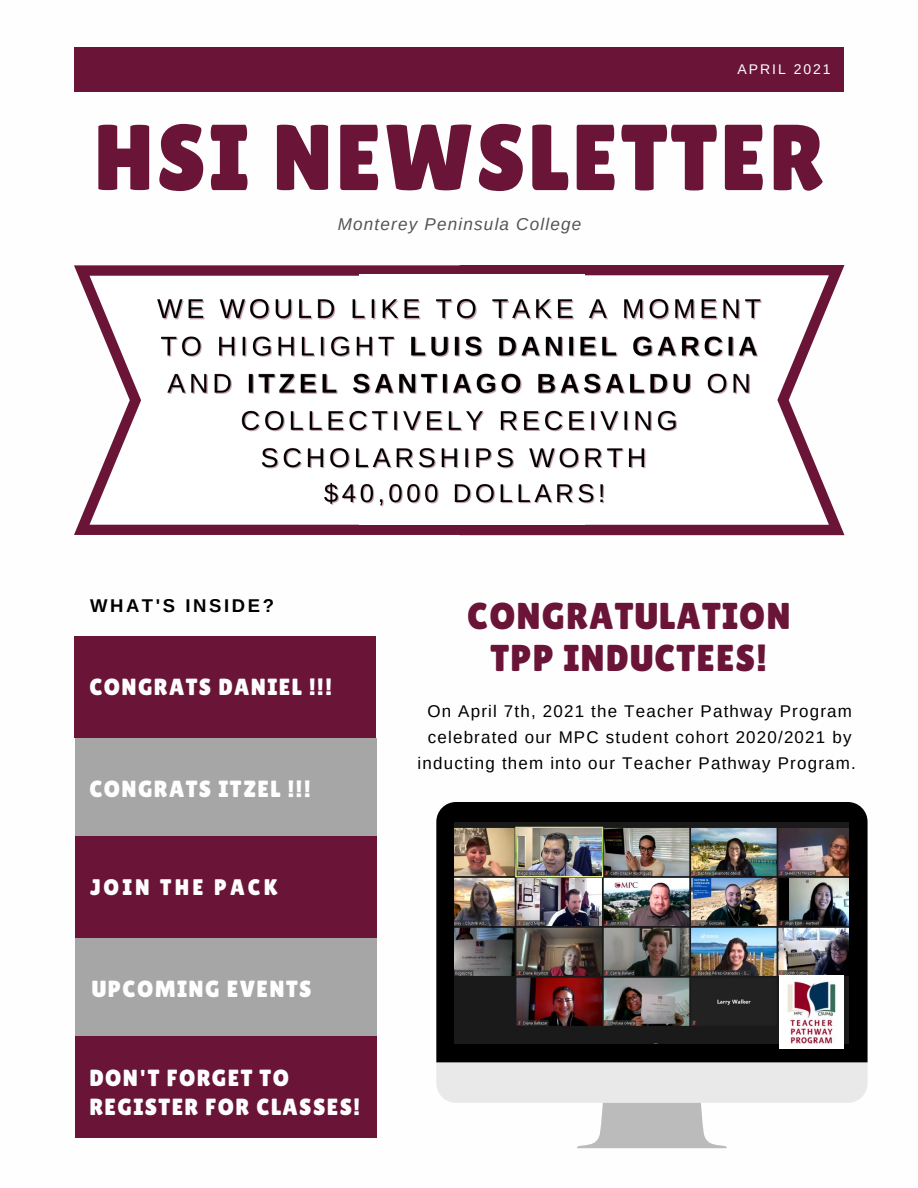
<style>
.page{position:relative;width:918px;height:1188px;background:#fff}
.page>*{position:absolute;margin:0;border:0;box-sizing:border-box;transform-origin:0 0}
.t1{font:93.45px "Lilita One";letter-spacing:.03em;color:#6a1438}
.t2{font:37.35px "Lilita One";letter-spacing:.03em;color:#6a1438}
.t3{font:23.4px/28.5px "Lilita One";letter-spacing:.06em;color:#fefefe}
.t4{font:22.5px "Lilita One";letter-spacing:.14em;color:#fefefe}
.t5{font:700 18.45px "Arimo";letter-spacing:.14em;color:#000}
.t6{font:italic 17.1px "Arimo";letter-spacing:.07em;color:#545454}
.t7{font:16.95px/25.8px "Arimo";letter-spacing:.07em;color:#000;text-align:center}
.t8{font:13.95px "Arimo";letter-spacing:.14em;color:#fefefe}
</style>
<div class="page">
<div style="left:75px;top:47px;width:769px;height:45px;background:#6a1438"></div>
<div style="left:75px;top:738px;width:302px;height:102px;background:#a6a6a6"></div>
<div style="left:75px;top:836px;width:302px;height:102px;background:#6a1438"></div>
<div style="left:74px;top:636px;width:302px;height:102px;background:#6a1438"></div>
<div style="left:75px;top:938px;width:302px;height:102px;background:#a6a6a6"></div>
<div style="left:75px;top:1036px;width:302px;height:102px;background:#6a1438"></div>
<svg style="left:74px;top:265px;width:386px;height:270px"></svg>
<svg style="left:460px;top:265px;width:384px;height:270px"></svg>
<div style="left:359px;top:275px;width:226px;height:250px;background:#fff"></div>
<div style="left:436px;top:802px;width:432px;height:261px;background:#000"></div>
<svg style="left:436px;top:1063px;width:432px;height:86px"></svg>
<img style="left:455px;top:822px;width:394px;height:222px">
<img style="left:780px;top:975px;width:64px;height:73px">
<img style="left:156px;top:293px;width:610px;height:217px">
<p class="t8" style="left:738px;top:62px;width:95px">APRIL 2021</p>
<p class="t1" style="left:94px;top:104px;width:732px">HSI NEWSLETTER</p>
<p class="t6" style="left:338px;top:215px;width:245px">Monterey Peninsula College</p>
<p class="t5" style="left:90px;top:596px;width:185px">WHAT'S INSIDE?</p>
<p class="t3" style="left:89px;top:673px;width:244px">CONGRATS DANIEL !!!</p>
<p class="t3" style="left:89px;top:775px;width:223px">CONGRATS ITZEL !!!</p>
<p class="t4" style="left:90px;top:875px;width:189px">JOIN THE PACK</p>
<p class="t3" style="left:92px;top:974px;width:221px">UPCOMING EVENTS</p>
<p class="t3" style="left:89px;top:1064px;width:272px">DON'T FORGET TO<br>REGISTER FOR CLASSES!</p>
<p class="t2" style="left:467px;top:594px;width:325px">CONGRATULATION</p>
<p class="t2" style="left:491px;top:637px;width:278px">TPP INDUCTEES!</p>
<p class="t7" style="left:418px;top:698px;width:440px">On April 7th, 2021 the Teacher Pathway Program celebrated our MPC student cohort 2020/2021 by inducting them into our Teacher Pathway Program.</p>
</div>
